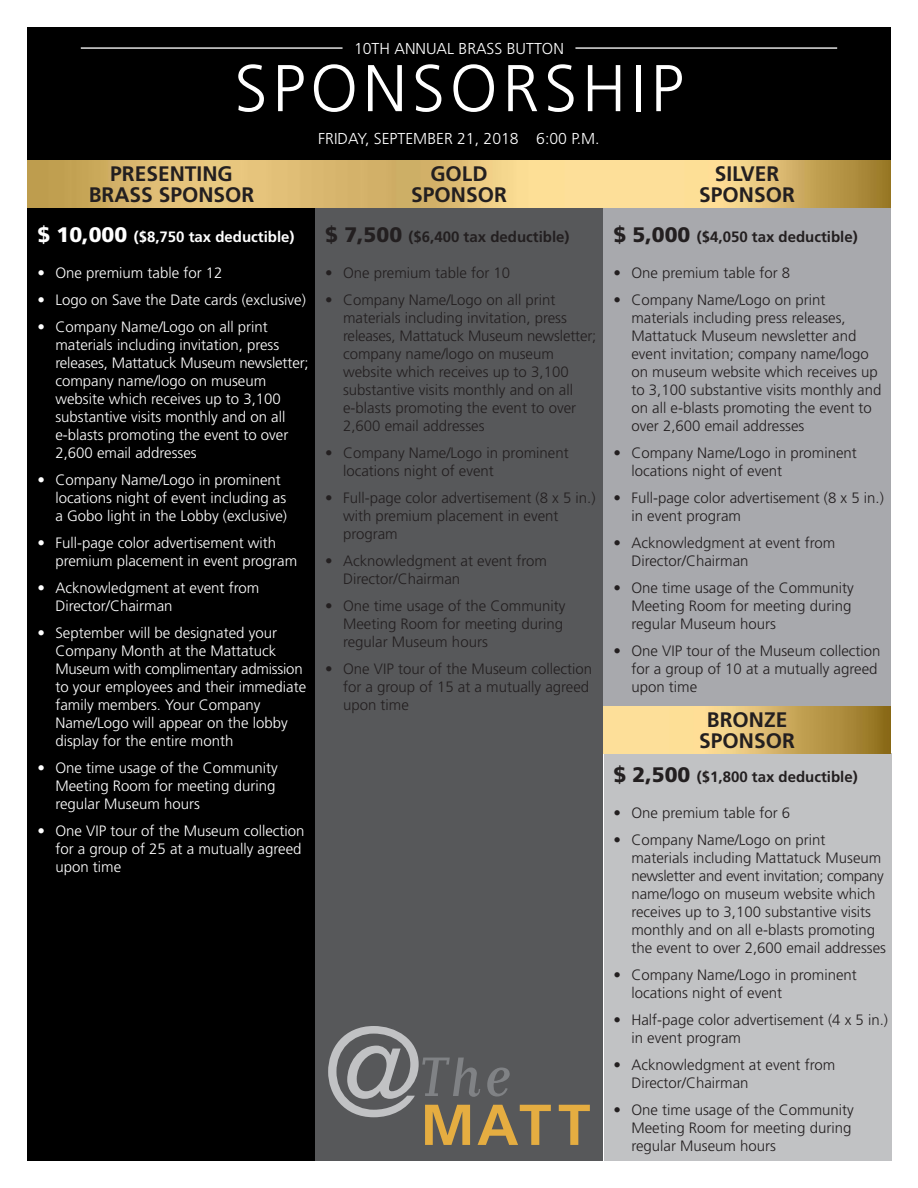
<style>
.page{position:relative;width:918px;height:1188px;background:#fff}
.page>*{position:absolute;margin:0;border:0;box-sizing:border-box;transform-origin:0 0}
.t1{font:300 66px "Frutiger LT Std";letter-spacing:.075em;color:#fff}
.t2{font:700 21px "Frutiger LT Std";color:#231f20}
.t3{font:300 15.75px "Frutiger LT Std";color:#fff}
.t4{font:300 15px "Frutiger LT Std";color:#231f20}
.t5{font:300 15px "Frutiger LT Std";color:#fff}
.t6{font:700 15px "Frutiger LT Std";color:#231f20}
.t7{font:300 15px "Frutiger LT Std";letter-spacing:-.02em;color:#231f20}
.t8{font:700 15px "Frutiger LT Std";color:#fff}
.s1{font-weight:900;font-size:21px}
</style>
<div class="page">
<div style="left:27px;top:27px;width:864px;height:133px;background:#000"></div>
<div style="left:604px;top:753px;width:288px;height:408px;background:#c1c2c4"></div>
<div style="left:27px;top:160px;width:288px;height:1001px;background:#000"></div>
<div style="left:315px;top:160px;width:288px;height:1001px;background:#57585a"></div>
<div style="left:603px;top:160px;width:288px;height:546px;background:#a8a9ad"></div>
<img style="left:27px;top:160px;width:864px;height:47px">
<img style="left:603px;top:706px;width:288px;height:47px">
<svg style="left:328px;top:1026px;width:262px;height:119px"></svg>
<hr style="left:81px;top:47px;width:262px;height:2px;background:#fff">
<hr style="left:575px;top:47px;width:262px;height:2px;background:#fff">
<p class="t3" style="left:354px;top:40px;width:211px">10TH ANNUAL BRASS BUTTON</p>
<p class="t1" style="left:234px;top:51px;width:451px">SPONSORSHIP</p>
<p class="t2" style="left:110px;top:161px;width:124px">PRESENTING</p>
<p class="t2" style="left:89px;top:182px;width:167px">BRASS SPONSOR</p>
<p class="t8" style="left:37px;top:228px;width:259px"><span class="s1">$ 10,000</span> ($8,750 tax deductible)</p>
<p class="t5" style="left:37px;top:264px;width:187px">• One premium table for 12</p>
<p class="t5" style="left:37px;top:291px;width:270px">• Logo on Save the Date cards (exclusive)</p>
<p class="t5" style="left:37px;top:318px;width:232px">• Company Name/Logo on all print</p>
<p class="t5" style="left:55px;top:336px;width:225px">materials including invitation, press</p>
<p class="t5" style="left:55px;top:354px;width:255px">releases, Mattatuck Museum newsletter;</p>
<p class="t5" style="left:55px;top:372px;width:212px">company name/logo on museum</p>
<p class="t5" style="left:55px;top:390px;width:227px">website which receives up to 3,100</p>
<p class="t5" style="left:55px;top:408px;width:232px">substantive visits monthly and on all</p>
<p class="t5" style="left:55px;top:426px;width:235px">e-blasts promoting the event to over</p>
<p class="t5" style="left:55px;top:444px;width:143px">2,600 email addresses</p>
<p class="t5" style="left:37px;top:471px;width:245px">• Company Name/Logo in prominent</p>
<p class="t5" style="left:55px;top:489px;width:232px">locations night of event including as</p>
<p class="t5" style="left:55px;top:507px;width:233px">a Gobo light in the Lobby (exclusive)</p>
<p class="t5" style="left:37px;top:534px;width:240px">• Full-page color advertisement with</p>
<p class="t5" style="left:55px;top:552px;width:243px">premium placement in event program</p>
<p class="t5" style="left:37px;top:579px;width:223px">• Acknowledgment at event from</p>
<p class="t5" style="left:55px;top:597px;width:119px">Director/Chairman</p>
<p class="t5" style="left:37px;top:624px;width:241px">• September will be designated your</p>
<p class="t5" style="left:55px;top:642px;width:222px">Company Month at the Mattatuck</p>
<p class="t5" style="left:55px;top:660px;width:249px">Museum with complimentary admission</p>
<p class="t5" style="left:55px;top:678px;width:252px">to your employees and their immediate</p>
<p class="t5" style="left:55px;top:696px;width:207px">family members. Your Company</p>
<p class="t5" style="left:55px;top:714px;width:234px">Name/Logo will appear on the lobby</p>
<p class="t5" style="left:55px;top:732px;width:180px">display for the entire month</p>
<p class="t5" style="left:37px;top:759px;width:242px">• One time usage of the Community</p>
<p class="t5" style="left:55px;top:777px;width:222px">Meeting Room for meeting during</p>
<p class="t5" style="left:55px;top:795px;width:146px">regular Museum hours</p>
<p class="t5" style="left:37px;top:822px;width:269px">• One VIP tour of the Museum collection</p>
<p class="t5" style="left:55px;top:840px;width:248px">for a group of 25 at a mutually agreed</p>
<p class="t5" style="left:55px;top:858px;width:67px">upon time</p>
<p class="t3" style="left:318px;top:129px;width:283px">FRIDAY, SEPTEMBER 21, 2018 6:00 P.M.</p>
<p class="t2" style="left:430px;top:161px;width:59px">GOLD</p>
<p class="t2" style="left:411px;top:182px;width:97px">SPONSOR</p>
<p class="t6" style="left:325px;top:228px;width:246px"><span class="s1">$ 7,500</span> ($6,400 tax deductible)</p>
<p class="t4" style="left:325px;top:264px;width:187px">• One premium table for 10</p>
<p class="t4" style="left:325px;top:291px;width:232px">• Company Name/Logo on all print</p>
<p class="t4" style="left:343px;top:309px;width:225px">materials including invitation, press</p>
<p class="t4" style="left:343px;top:327px;width:255px">releases, Mattatuck Museum newsletter;</p>
<p class="t4" style="left:343px;top:345px;width:212px">company name/logo on museum</p>
<p class="t4" style="left:343px;top:363px;width:227px">website which receives up to 3,100</p>
<p class="t4" style="left:343px;top:381px;width:232px">substantive visits monthly and on all</p>
<p class="t4" style="left:343px;top:399px;width:235px">e-blasts promoting the event to over</p>
<p class="t4" style="left:343px;top:417px;width:143px">2,600 email addresses</p>
<p class="t4" style="left:325px;top:444px;width:245px">• Company Name/Logo in prominent</p>
<p class="t4" style="left:343px;top:462px;width:152px">locations night of event</p>
<p class="t4" style="left:325px;top:489px;width:272px">• Full-page color advertisement (8 x 5 in.)</p>
<p class="t4" style="left:343px;top:507px;width:217px">with premium placement in event</p>
<p class="t4" style="left:343px;top:525px;width:56px">program</p>
<p class="t4" style="left:325px;top:552px;width:223px">• Acknowledgment at event from</p>
<p class="t4" style="left:343px;top:570px;width:119px">Director/Chairman</p>
<p class="t4" style="left:325px;top:597px;width:242px">• One time usage of the Community</p>
<p class="t4" style="left:343px;top:615px;width:222px">Meeting Room for meeting during</p>
<p class="t4" style="left:343px;top:633px;width:146px">regular Museum hours</p>
<p class="t4" style="left:325px;top:660px;width:269px">• One VIP tour of the Museum collection</p>
<p class="t4" style="left:343px;top:678px;width:248px">for a group of 15 at a mutually agreed</p>
<p class="t4" style="left:343px;top:696px;width:67px">upon time</p>
<p class="t2" style="left:715px;top:161px;width:66px">SILVER</p>
<p class="t2" style="left:699px;top:182px;width:97px">SPONSOR</p>
<p class="t6" style="left:613px;top:228px;width:246px"><span class="s1">$ 5,000</span> ($4,050 tax deductible)</p>
<p class="t4" style="left:613px;top:264px;width:178px">• One premium table for 8</p>
<p class="t4" style="left:613px;top:291px;width:214px">• Company Name/Logo on print</p>
<p class="t4" style="left:631px;top:309px;width:216px">materials including press releases,</p>
<p class="t4" style="left:631px;top:327px;width:227px">Mattatuck Museum newsletter and</p>
<p class="t4" style="left:631px;top:345px;width:239px">event invitation; company name/logo</p>
<p class="t4" style="left:631px;top:363px;width:248px">on museum website which receives up</p>
<p class="t4" style="left:631px;top:381px;width:252px">to 3,100 substantive visits monthly and</p>
<p class="t4" style="left:631px;top:399px;width:242px">on all e-blasts promoting the event to</p>
<p class="t4" style="left:631px;top:417px;width:175px">over 2,600 email addresses</p>
<p class="t4" style="left:613px;top:444px;width:245px">• Company Name/Logo in prominent</p>
<p class="t4" style="left:631px;top:462px;width:152px">locations night of event</p>
<p class="t4" style="left:613px;top:489px;width:272px">• Full-page color advertisement (8 x 5 in.)</p>
<p class="t4" style="left:631px;top:507px;width:111px">in event program</p>
<p class="t4" style="left:613px;top:534px;width:223px">• Acknowledgment at event from</p>
<p class="t4" style="left:631px;top:552px;width:119px">Director/Chairman</p>
<p class="t4" style="left:613px;top:579px;width:242px">• One time usage of the Community</p>
<p class="t4" style="left:631px;top:597px;width:222px">Meeting Room for meeting during</p>
<p class="t4" style="left:631px;top:615px;width:146px">regular Museum hours</p>
<p class="t4" style="left:613px;top:642px;width:269px">• One VIP tour of the Museum collection</p>
<p class="t4" style="left:631px;top:660px;width:248px">for a group of 10 at a mutually agreed</p>
<p class="t4" style="left:631px;top:678px;width:67px">upon time</p>
<p class="t2" style="left:707px;top:707px;width:82px">BRONZE</p>
<p class="t2" style="left:699px;top:728px;width:97px">SPONSOR</p>
<p class="t6" style="left:613px;top:768px;width:246px"><span class="s1">$ 2,500</span> ($1,800 tax deductible)</p>
<p class="t4" style="left:613px;top:804px;width:178px">• One premium table for 6</p>
<p class="t4" style="left:613px;top:831px;width:214px">• Company Name/Logo on print</p>
<p class="t4" style="left:631px;top:849px;width:252px">materials including Mattatuck Museum</p>
<p class="t7" style="left:631px;top:867px;width:254px">newsletter and event invitation; company</p>
<p class="t4" style="left:631px;top:885px;width:246px">name/logo on museum website which</p>
<p class="t4" style="left:631px;top:903px;width:241px">receives up to 3,100 substantive visits</p>
<p class="t4" style="left:631px;top:921px;width:245px">monthly and on all e-blasts promoting</p>
<p class="t4" style="left:631px;top:939px;width:256px">the event to over 2,600 email addresses</p>
<p class="t4" style="left:613px;top:966px;width:245px">• Company Name/Logo in prominent</p>
<p class="t4" style="left:631px;top:984px;width:152px">locations night of event</p>
<p class="t4" style="left:613px;top:1011px;width:276px">• Half-page color advertisement (4 x 5 in.)</p>
<p class="t4" style="left:631px;top:1029px;width:111px">in event program</p>
<p class="t4" style="left:613px;top:1056px;width:223px">• Acknowledgment at event from</p>
<p class="t4" style="left:631px;top:1074px;width:119px">Director/Chairman</p>
<p class="t4" style="left:613px;top:1101px;width:242px">• One time usage of the Community</p>
<p class="t4" style="left:631px;top:1119px;width:222px">Meeting Room for meeting during</p>
<p class="t4" style="left:631px;top:1137px;width:146px">regular Museum hours</p>
</div>
